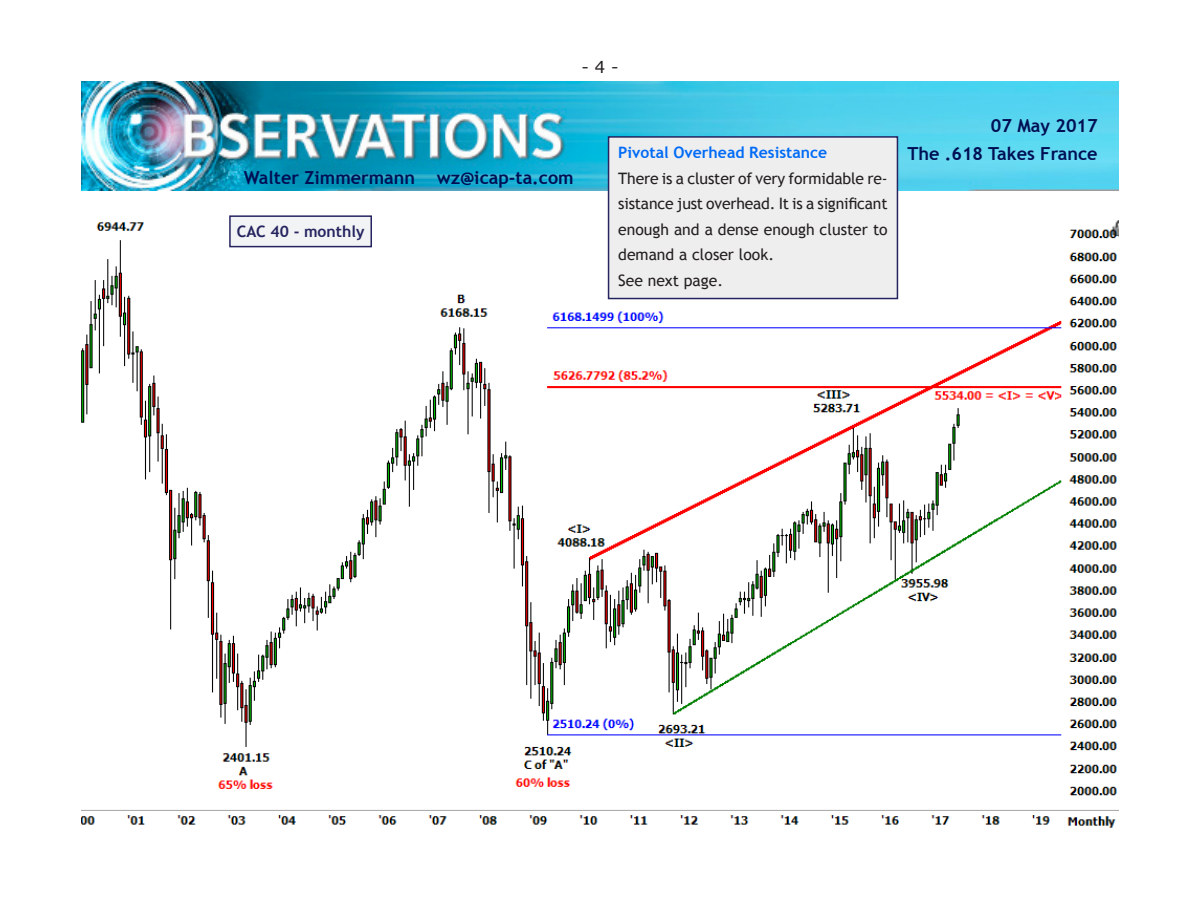
<style>
.page{position:relative;width:1200px;height:911px;background:#fff}
.page>*{position:absolute;margin:0;border:0;box-sizing:border-box;transform-origin:0 0}
.t1{font:700 18px "Trebuchet MS";color:#000f54}
.t2{font:16.5px "Verdana";color:#231f20}
.Body_text{font:15.75px/25.5px "Trebuchet MS";color:#231f20;text-align:justify}
.Body_text-2{font:700 15.75px "Trebuchet MS";color:#006bf6}
.t3{font:700 15.75px "Trebuchet MS";color:#252460}
</style>
<div class="page">
<img style="left:81px;top:82px;width:1038px;height:109px">
<img style="left:81px;top:215px;width:1038px;height:613px">
<div style="left:609px;top:137px;width:288px;height:161px;background:#eeeeef"></div>
<div style="left:608px;top:136px;width:290px;height:163px;border:2px solid #252460"></div>
<div style="left:230px;top:216px;width:141px;height:30px;background:#f2f3f4"></div>
<div style="left:229px;top:215px;width:143px;height:32px;border:2px solid #252460"></div>
<p class="t2" style="left:581px;top:56px;width:39px">- 4 -</p>
<p class="t1" style="left:244px;top:167px;width:332px">Walter Zimmermann wz@icap-ta.com</p>
<p class="t3" style="left:237px;top:222px;width:129px">CAC 40 - monthly</p>
<p class="t1" style="left:991px;top:114px;width:108px">07 May 2017</p>
<p class="Body_text-2" style="left:618px;top:143px;width:211px">Pivotal Overhead Resistance</p>
<p class="t1" style="left:907px;top:142px;width:192px">The .618 Takes France</p>
<p class="Body_text" style="left:618px;top:166px;width:271px">There is a cluster of very formidable re&shy;sistance just overhead. It is a significant enough and a dense enough cluster to demand a closer look.</p>
<p class="Body_text" style="left:618px;top:268px;width:106px">See next page.</p>
</div>
